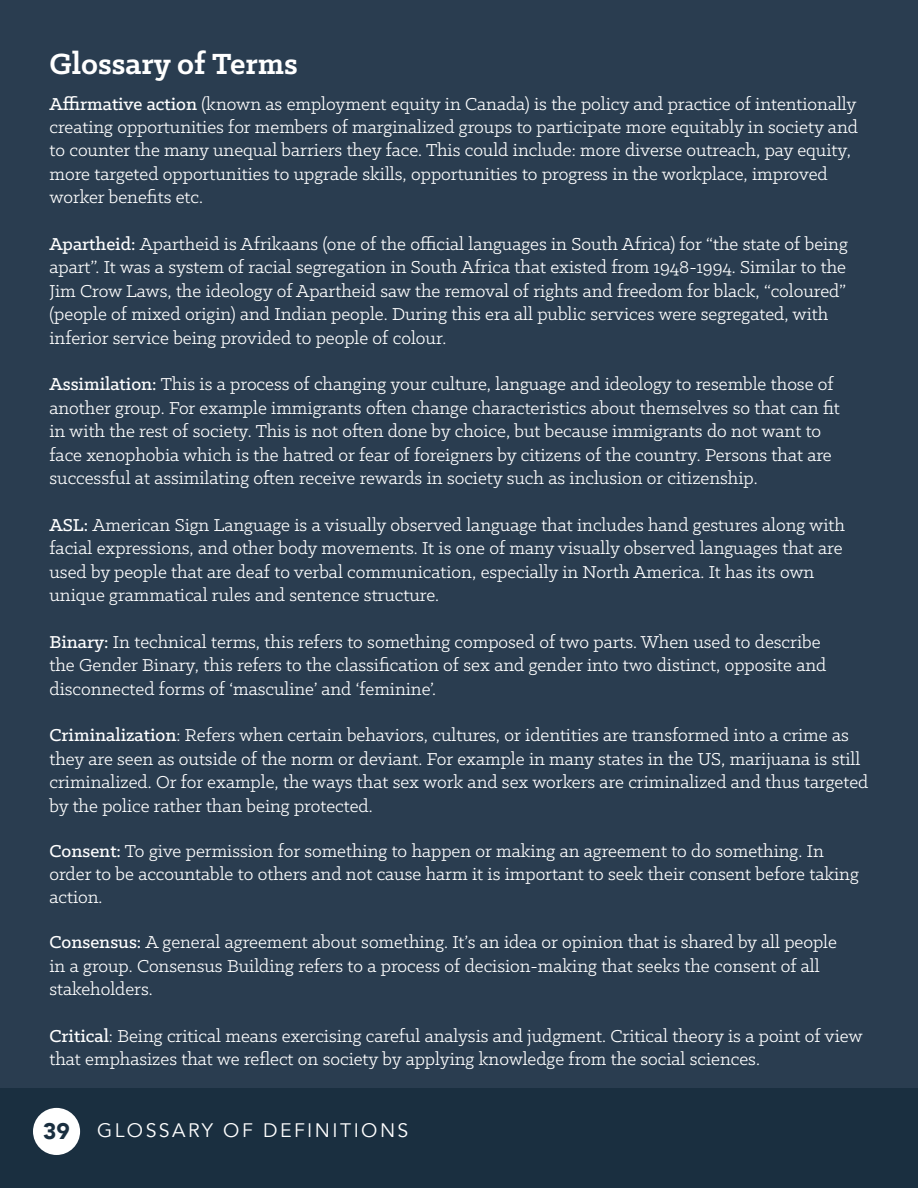
<style>
.page{position:relative;width:918px;height:1188px;background:#2a3d50}
.page>*{position:absolute;margin:0;border:0;box-sizing:border-box;transform-origin:0 0}
.t1{font:700 33px "Klinic Slab";color:#fff}
.t2{font:19.5px/23.4px "Klinic Slab";color:#fff}
.t3{font:19.5px "Avenir";letter-spacing:.125em;color:#fff}
.s1{font-weight:500}
.s2{font-weight:900;font-size:22.5px;color:#1a2f40}
</style>
<div class="page">
<div style="left:0;top:1089px;width:918px;height:99px;background:#1a2f40"></div>
<div style="left:33px;top:1108px;width:47px;height:47px;background:#fff;border-radius:50%"></div>
<hr style="left:917px;top:0;width:1px;height:1188px;background:#2a3d50">
<h1 class="t1" style="left:50px;top:42px;width:250px">Glossary of Terms</h1>
<p class="t2" style="left:50px;top:91px;width:810px"><span class="s1">Affirmative action</span> (known as employment equity in Canada) is the policy and practice of intentionally creating opportunities for members of marginalized groups to participate more equitably in society and to counter the many unequal barriers they face. This could include: more diverse outreach, pay equity, more targeted opportunities to upgrade skills, opportunities to progress in the workplace, improved worker benefits etc.</p>
<p class="t2" style="left:50px;top:232px;width:800px"><span class="s1">Apartheid:</span> Apartheid is Afrikaans (one of the official languages in South Africa) for “the state of being apart”. It was a system of racial segregation in South Africa that existed from 1948-1994. Similar to the Jim Crow Laws, the ideology of Apartheid saw the removal of rights and freedom for black, “coloured” (people of mixed origin) and Indian people. During this era all public services were segregated, with inferior service being provided to people of colour.</p>
<p class="t2" style="left:50px;top:372px;width:792px"><span class="s1">Assimilation:</span> This is a process of changing your culture, language and ideology to resemble those of another group. For example immigrants often change characteristics about themselves so that can fit in with the rest of society. This is not often done by choice, but because immigrants do not want to face xenophobia which is the hatred or fear of foreigners by citizens of the country. Persons that are successful at assimilating often receive rewards in society such as inclusion or citizenship.</p>
<p class="t2" style="left:50px;top:513px;width:797px"><span class="s1">ASL:</span> American Sign Language is a visually observed language that includes hand gestures along with facial expressions, and other body movements. It is one of many visually observed languages that are used by people that are deaf to verbal communication, especially in North America. It has its own unique grammatical rules and sentence structure.</p>
<p class="t2" style="left:50px;top:630px;width:778px"><span class="s1">Binary:</span> In technical terms, this refers to something composed of two parts. When used to describe the Gender Binary, this refers to the classification of sex and gender into two distinct, opposite and disconnected forms of ‘masculine’ and ‘feminine’.</p>
<p class="t2" style="left:50px;top:723px;width:820px"><span class="s1">Criminalization</span>: Refers when certain behaviors, cultures, or identities are transformed into a crime as they are seen as outside of the norm or deviant. For example in many states in the US, marijuana is still criminalized. Or for example, the ways that sex work and sex workers are criminalized and thus targeted by the police rather than being protected.</p>
<p class="t2" style="left:50px;top:838px;width:811px"><span class="s1">Consent:</span> To give permission for something to happen or making an agreement to do something. In order to be accountable to others and not cause harm it is important to seek their consent before taking action.</p>
<p class="t2" style="left:50px;top:930px;width:789px"><span class="s1">Consensus:</span> A general agreement about something. It’s an idea or opinion that is shared by all people in a group. Consensus Building refers to a process of decision-making that seeks the consent of all stakeholders.</p>
<p class="t2" style="left:50px;top:1024px;width:815px"><span class="s1">Critical</span>: Being critical means exercising careful analysis and judgment. Critical theory is a point of view that emphasizes that we reflect on society by applying knowledge from the social sciences.</p>
<p class="t3" style="left:43px;top:1119px;width:367px"><span class="s2">39</span> GLOSSARY OF DEFINITIONS</p>
</div>
